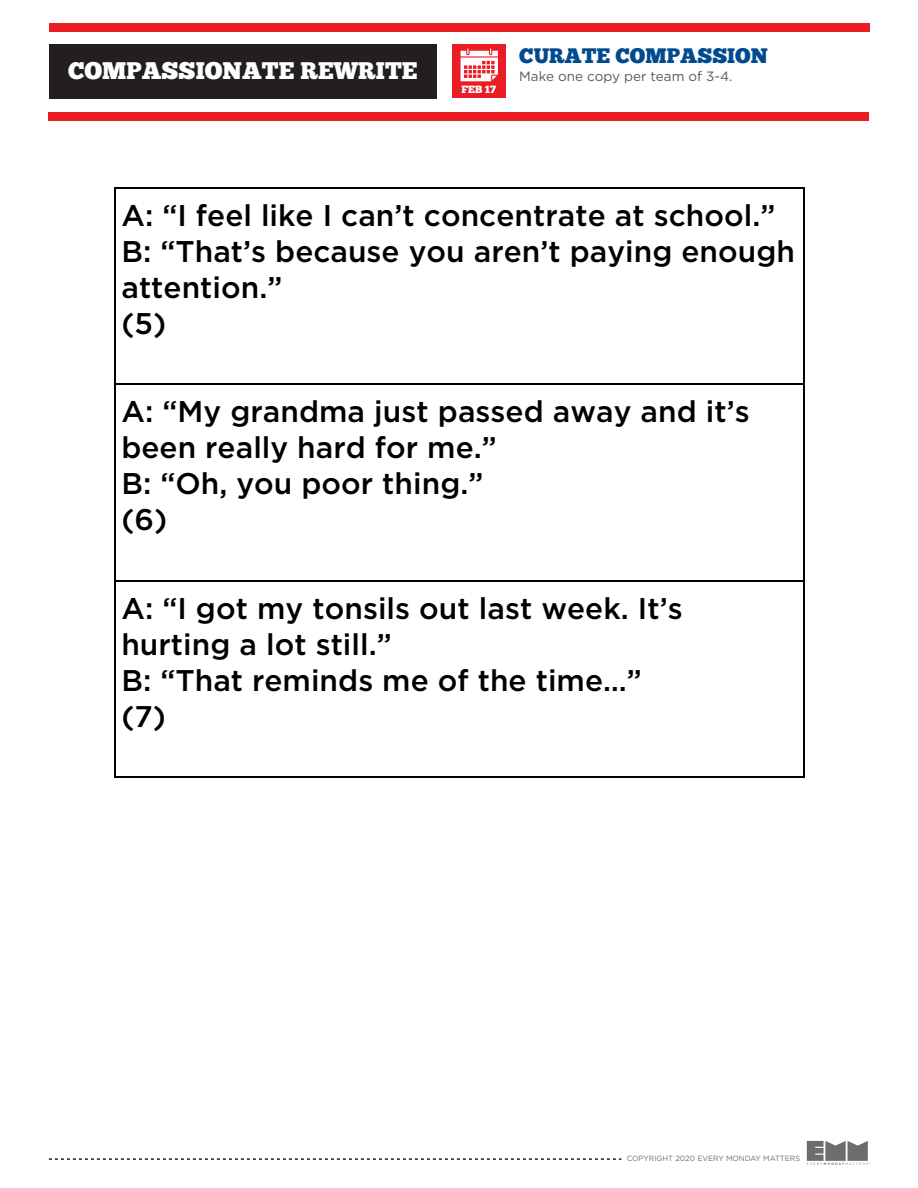
<style>
.page{position:relative;width:918px;height:1188px;background:#fff}
.page>*{position:absolute;margin:0;border:0;box-sizing:border-box;transform-origin:0 0}
.t1{font:500 29.85px/36px "Gotham";color:#000}
.t2{font:24px "Chunk Five";color:#fff}
.t3{font:21px "Chunk Five";color:#004b8d}
.t4{font:13.5px "Gotham";color:#58595b}
.t5{font:10.5px "Chunk Five";color:#fff}
.t6{font:7.5px "Gotham";color:#6c6d70}
</style>
<div class="page">
<svg style="left:49px;top:1158px;width:572px;height:2px"></svg>
<svg style="left:807px;top:1141px;width:62px;height:24px"></svg>
<div style="left:49px;top:23px;width:820px;height:9px;background:#ec1c24"></div>
<div style="left:49px;top:112px;width:820px;height:8px;background:#ec1c24"></div>
<div style="left:49px;top:44px;width:388px;height:54px;background:#231f20"></div>
<div style="left:452px;top:44px;width:54px;height:54px;background:#ec1c24"></div>
<svg style="left:461px;top:48px;width:37px;height:33px"></svg>
<svg style="left:114px;top:187px;width:2px;height:9px"></svg>
<hr style="left:116px;top:187px;width:688px;height:1px;background:#000">
<hr style="left:114px;top:196px;width:2px;height:187px;background:#000">
<hr style="left:804px;top:196px;width:1px;height:187px;background:#000">
<svg style="left:114px;top:383px;width:2px;height:9px"></svg>
<hr style="left:116px;top:383px;width:688px;height:2px;background:#000">
<hr style="left:114px;top:392px;width:2px;height:188px;background:#000">
<hr style="left:804px;top:392px;width:1px;height:188px;background:#000">
<svg style="left:114px;top:580px;width:2px;height:9px"></svg>
<hr style="left:116px;top:580px;width:688px;height:1px;background:#000">
<hr style="left:114px;top:589px;width:2px;height:188px;background:#000">
<hr style="left:116px;top:777px;width:688px;height:1px;background:#000">
<hr style="left:804px;top:589px;width:1px;height:188px;background:#000">
<p class="t3" style="left:519px;top:43px;width:250px">CURATE COMPASSION</p>
<p class="t2" style="left:68px;top:56px;width:351px">COMPASSIONATE REWRITE</p>
<p class="t4" style="left:519px;top:67px;width:215px">Make one copy per team of 3-4.</p>
<p class="t5" style="left:462px;top:83px;width:36px">FEB 17</p>
<p class="t1" style="left:121px;top:197px;width:675px">A: “I feel like I can’t concentrate at school.”<br>B: “That’s because you aren’t paying enough attention.”<br>(5)</p>
<p class="t1" style="left:121px;top:393px;width:630px">A: “My grandma just passed away and it’s been really hard for me.”<br>B: “Oh, you poor thing.”<br>(6)</p>
<p class="t1" style="left:121px;top:590px;width:563px">A: “I got my tonsils out last week. It’s hurting a lot still.”<br>B: “That reminds me of the time…” (7)</p>
<p class="t6" style="left:627px;top:1153px;width:175px">COPYRIGHT 2020 EVERY MONDAY MATTERS</p>
</div>
